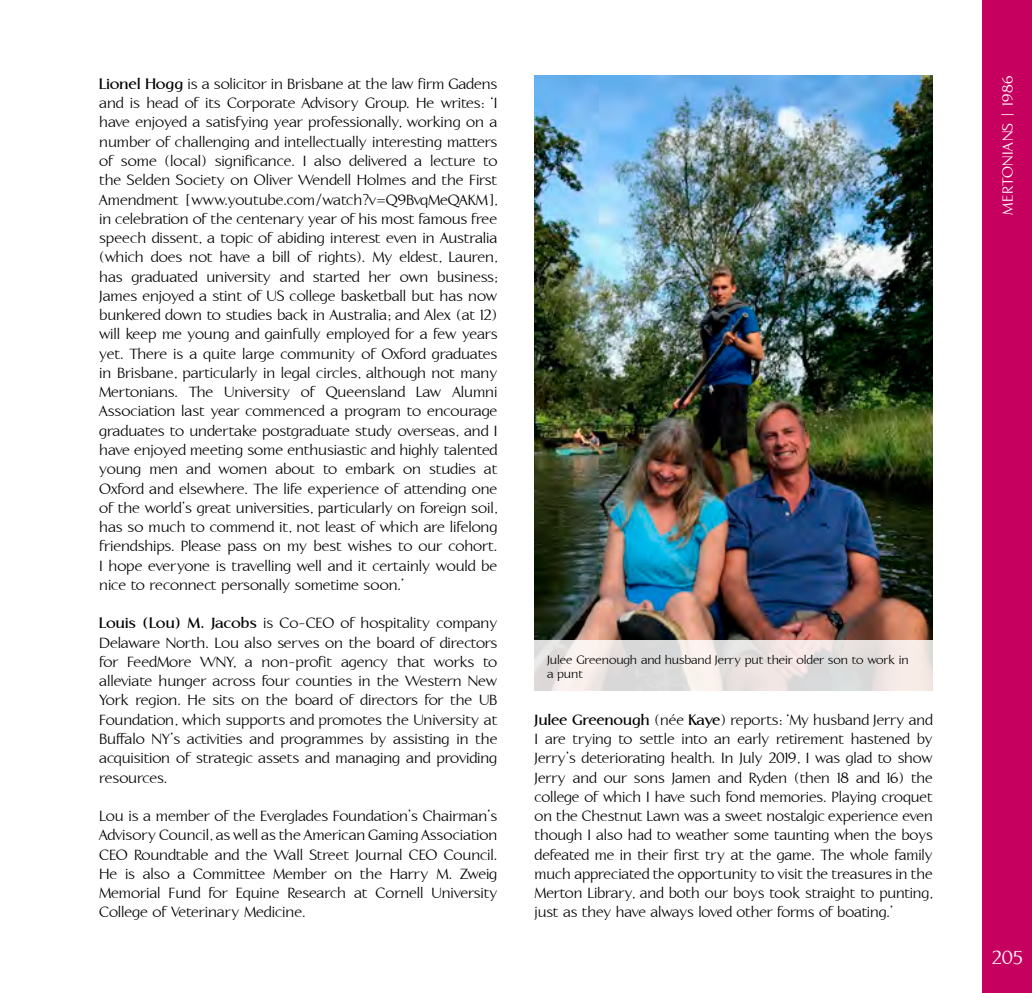
<style>
.page{position:relative;width:1032px;height:993px;background:#fff}
.page>*{position:absolute;margin:0;border:0;box-sizing:border-box;transform-origin:0 0}
.t1{font:24.5px "Aperto";color:#fff}
.Body_Justified{font:19.25px/19.2px "Aperto";letter-spacing:-.005em;color:#000;text-align:justify}
.Page_Info_R{font:19.25px "Aperto";letter-spacing:.025em;color:#fff}
.t2{font:15.75px/14px "Aperto";letter-spacing:-.005em;color:#000}
.s1{font-weight:700}
</style>
<div class="page">
<div style="left:982px;top:0;width:50px;height:992px;background:#c5005e"></div>
<img style="left:535px;top:75px;width:398px;height:565px">
<svg style="left:535px;top:640px;width:398px;height:50px"></svg>
<p class="Body_Justified" style="left:99px;top:75px;width:400px"><span class="s1">Lionel Hogg</span> is a solicitor in Brisbane at the law firm Gadens and is head of its Corporate Advisory Group. He writes: ‘I have enjoyed a satisfying year professionally, working on a number of challenging and intellectually interesting matters of some (local) significance. I also delivered a lecture to the Selden Society on Oliver Wendell Holmes and the First Amendment [www.youtube.com/watch?v=Q9BvqMeQAKM], in celebration of the centenary year of his most famous free speech dissent, a topic of abiding interest even in Australia (which does not have a bill of rights). My eldest, Lauren, has graduated university and started her own business; James enjoyed a stint of US college basketball but has now bunkered down to studies back in Australia; and Alex (at 12) will keep me young and gainfully employed for a few years yet. There is a quite large community of Oxford graduates in Brisbane, particularly in legal circles, although not many Mertonians. The University of Queensland Law Alumni Association last year commenced a program to encourage graduates to undertake postgraduate study overseas, and I have enjoyed meeting some enthusiastic and highly talented young men and women about to embark on studies at Oxford and elsewhere. The life experience of attending one of the world’s great universities, particularly on foreign soil, has so much to commend it, not least of which are lifelong friendships. Please pass on my best wishes to our cohort.<br>I hope everyone is travelling well and it certainly would be nice to reconnect personally sometime soon.’</p>
<p class="Body_Justified" style="left:99px;top:614px;width:400px"><span class="s1">Louis (Lou) M. Jacobs</span> is Co-CEO of hospitality company Delaware North. Lou also serves on the board of directors for FeedMore WNY, a non-profit agency that works to alleviate hunger across four counties in the Western New York region. He sits on the board of directors for the UB Foundation, which supports and promotes the University at Buffalo NY’s activities and programmes by assisting in the acquisition of strategic assets and managing and providing resources.</p>
<p class="Body_Justified" style="left:99px;top:806px;width:400px">Lou is a member of the Everglades Foundation’s Chairman’s Advisory Council, as well as the American Gaming Association CEO Roundtable and the Wall Street Journal CEO Council.<br>He is also a Committee Member on the Harry M. Zweig Memorial Fund for Equine Research at Cornell University College of Veterinary Medicine.</p>
<p class="t2" style="left:547px;top:653px;width:363px">Julee Greenough and husband Jerry put their older son to work in a punt</p>
<p class="Body_Justified" style="left:535px;top:710px;width:400px"><span class="s1">Julee Greenough</span> (née <span class="s1">Kaye</span>) reports: ‘My husband Jerry and I are trying to settle into an early retirement hastened by Jerry’s deteriorating health. In July 2019, I was glad to show Jerry and our sons Jamen and Ryden (then 18 and 16) the college of which I have such fond memories. Playing croquet on the Chestnut Lawn was a sweet nostalgic experience even though I also had to weather some taunting when the boys defeated me in their first try at the game. The whole family much appreciated the opportunity to visit the treasures in the Merton Library, and both our boys took straight to punting, just as they have always loved other forms of boating.’</p>
<p class="Page_Info_R" style="left:999px;top:215px;width:141px;rotate:-90deg">Mertonians | 1986</p>
<p class="t1" style="left:991px;top:946px;width:33px">205</p>
</div>
